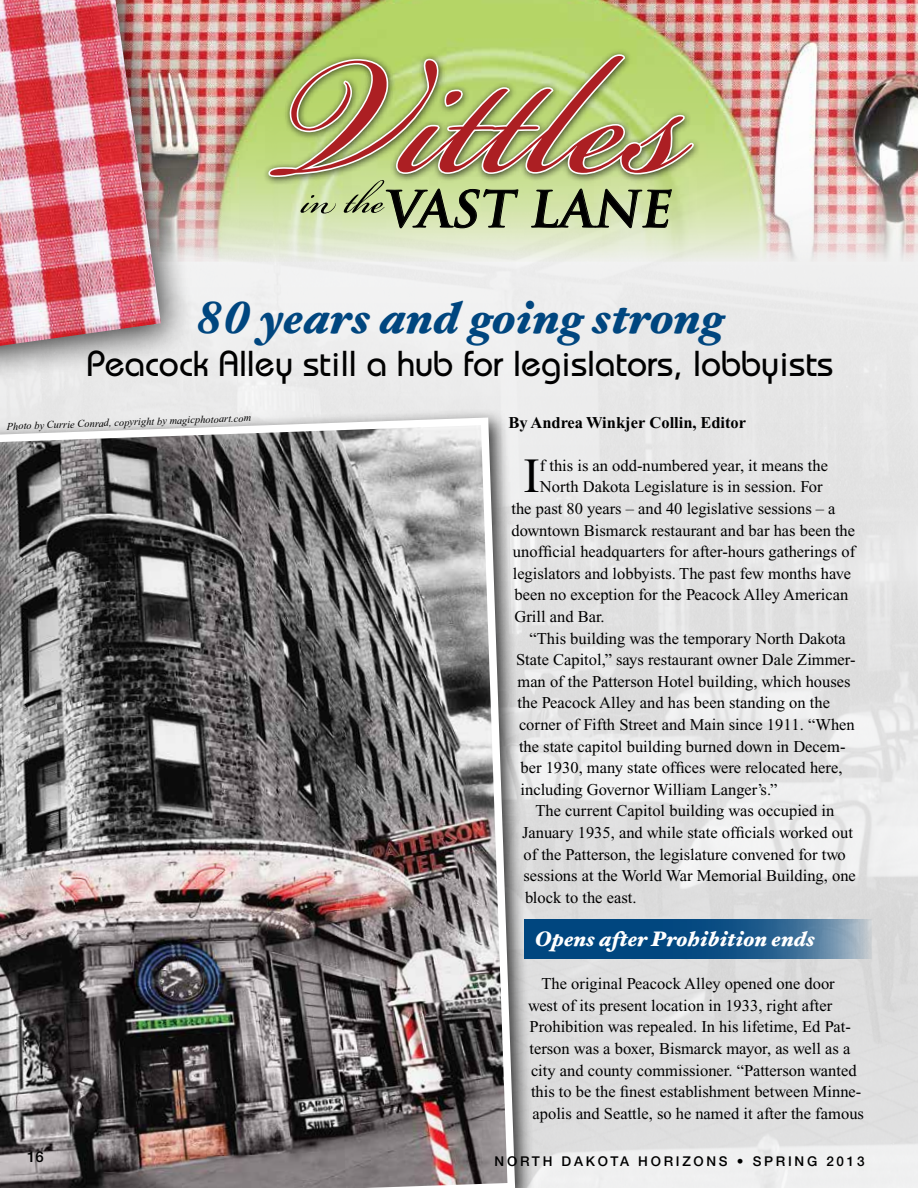
<style>
.page{position:relative;width:918px;height:1188px;background:#fff}
.page>*{position:absolute;margin:0;border:0;box-sizing:border-box;transform-origin:0 0}
.t1{font:261px "Bickham Script Pro";color:#ac1f23}
.t2{font:49.2px "Times New Roman";color:#000}
.t3{font:italic 700 48.9px "Trajan";color:#000}
.t4{font:italic 900 45px "Hoefler Text";color:#00467f}
.t5{font:500 36px "Bauhaus";color:#000}
.t6{font:italic 900 21px "Hoefler Text";color:#fff}
.t7{font:16.5px/21.6px "Times New Roman";color:#000}
.t8{font:700 16.5px "Times New Roman";color:#000}
.t9{font:500 15px "Helvetica Neue";color:#000}
.t10{font:500 13.5px "Helvetica Neue";letter-spacing:.2em;color:#000}
.t11{font:italic 10.5px "Times New Roman";color:#000}
</style>
<div class="page">
<img style="left:0;top:261px;width:918px;height:927px">
<img style="left:195px;top:0;width:723px;height:261px">
<div style="left:0;top:0;width:195px;height:392px;background:#000;opacity:.75"></div>
<img style="left:0;top:0;width:161px;height:346px">
<div style="left:262px;top:48px;width:440px;height:138px;background:#000;opacity:.75"></div>
<svg style="left:267px;top:53px;width:429px;height:125px"></svg>
<svg style="left:386px;top:188px;width:133px;height:41px;background:#b8c694"></svg>
<svg style="left:531px;top:188px;width:141px;height:40px;background:#b6c494"></svg>
<div style="left:0;top:408px;width:535px;height:780px;background:#000;opacity:.75"></div>
<svg style="left:0;top:414px;width:519px;height:774px;background:#797575"></svg>
<svg style="left:524px;top:919px;width:348px;height:39px;background:#225d8d"></svg>
<h1 class="t1" style="left:277px;top:-72px;width:413px">Vittles</h1>
<h3 class="t3" style="left:302px;top:179px;width:379px"><sup>in</sup> <sup>the</sup>VAST LANE</h3>
<h3 class="t4" style="left:196px;top:291px;width:530px">80 years and going strong</h3>
<h3 class="t5" style="left:87px;top:342px;width:748px">Peacock Alley still a hub for legislators, lobbyists</h3>
<p class="t8" style="left:508px;top:413px;width:239px">By Andrea Winkjer Collin, Editor</p>
<h2 class="t2" style="left:524px;top:449px;width:18px">I</h2>
<p class="t7" style="left:540px;top:454px;width:290px">f this is an odd-numbered year, it means the</p>
<p class="t11" style="left:6px;top:421px;width:246px;rotate:-2deg">Photo by Currie Conrad, copyright by magicphotoart.com</p>
<p class="t7" style="left:540px;top:476px;width:284px">North Dakota Legislature is in session. For</p>
<p class="t7" style="left:511px;top:498px;width:326px">the past 80 years – and 40 legislative sessions – a</p>
<p class="t7" style="left:511px;top:519px;width:345px">downtown Bismarck restaurant and bar has been the</p>
<p class="t7" style="left:513px;top:541px;width:344px">unofficial headquarters for after-hours gatherings of</p>
<p class="t7" style="left:513px;top:562px;width:340px">legislators and lobbyists. The past few months have</p>
<p class="t7" style="left:514px;top:584px;width:335px">been no exception for the Peacock Alley American</p>
<p class="t7" style="left:514px;top:606px;width:92px">Grill and Bar.</p>
<p class="t7" style="left:529px;top:627px;width:318px">“This building was the temporary North Dakota</p>
<p class="t7" style="left:516px;top:649px;width:341px">State Capitol,” says restaurant owner Dale Zimmer-</p>
<p class="t7" style="left:518px;top:670px;width:335px">man of the Patterson Hotel building, which houses</p>
<p class="t7" style="left:518px;top:692px;width:314px">the Peacock Alley and has been standing on the</p>
<p class="t7" style="left:519px;top:714px;width:337px">corner of Fifth Street and Main since 1911. “When</p>
<p class="t7" style="left:519px;top:735px;width:328px">the state capitol building burned down in Decem-</p>
<p class="t7" style="left:521px;top:757px;width:324px">ber 1930, many state offices were relocated here,</p>
<p class="t7" style="left:521px;top:778px;width:258px">including Governor William Langer’s.”</p>
<p class="t7" style="left:536px;top:800px;width:300px">The current Capitol building was occupied in</p>
<p class="t7" style="left:522px;top:822px;width:332px">January 1935, and while state officials worked out</p>
<p class="t7" style="left:524px;top:843px;width:324px">of the Patterson, the legislature convened for two</p>
<p class="t7" style="left:524px;top:865px;width:334px">sessions at the World War Memorial Building, one</p>
<p class="t7" style="left:525px;top:886px;width:113px">block to the east.</p>
<p class="t6" style="left:535px;top:926px;width:282px">Opens after Prohibition ends</p>
<p class="t7" style="left:528px;top:973px;width:338px;text-indent:13px">The original Peacock Alley opened one door west of its present location in 1933, right after Prohibition was repealed. In his lifetime, Ed Pat&shy;terson was a boxer, Bismarck mayor, as well as a city and county commissioner. “Patterson wanted this to be the finest establishment between Minne&shy;apolis and Seattle, so he named it after the famous</p>
<p class="t9" style="left:27px;top:1148px;width:18px">16</p>
<p class="t10" style="left:495px;top:1153px;width:371px">NORTH DAKOTA H ORIZON S • SPRIN G 2013</p>
</div>
